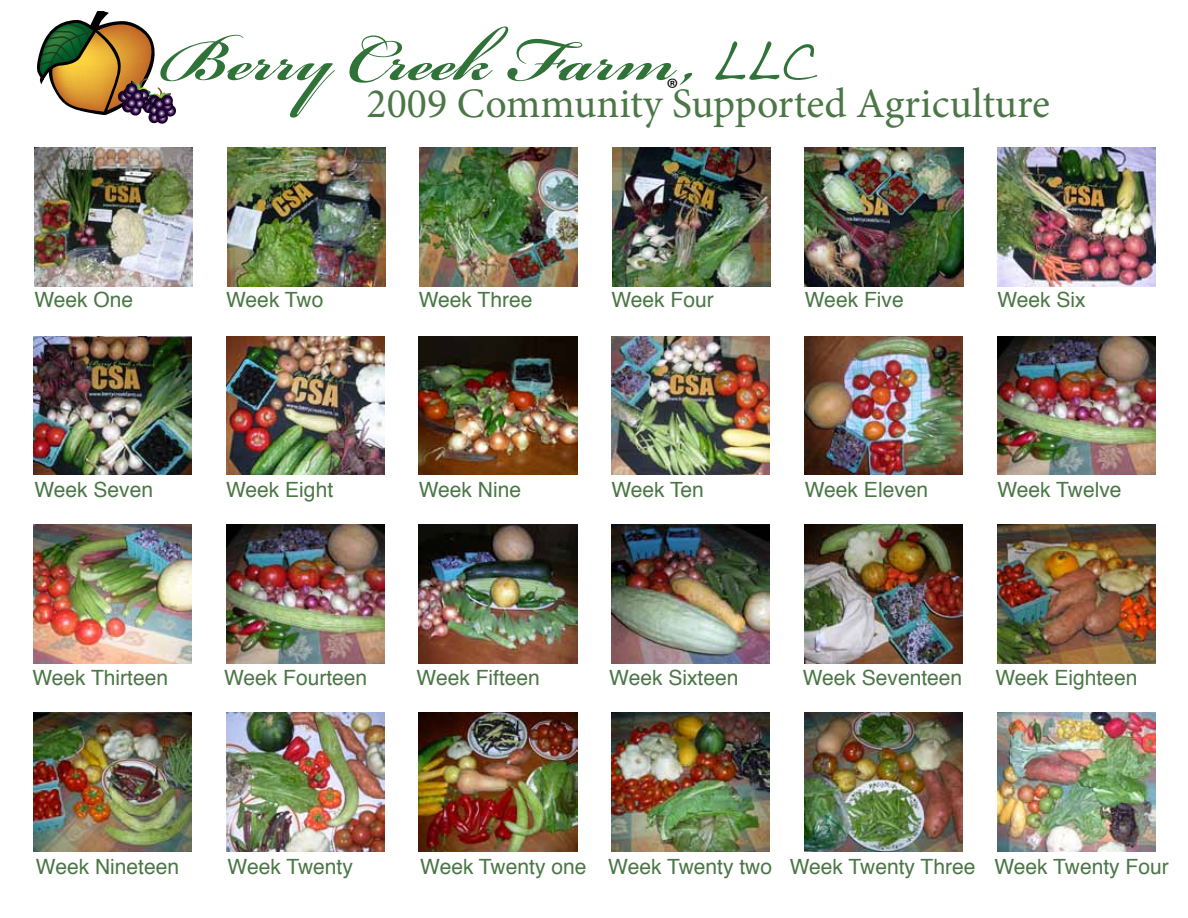
<style>
.page{position:relative;width:1188px;height:918px;background:#fff}
.page>*{position:absolute;margin:0;border:0;box-sizing:border-box;transform-origin:0 0}
.t1{font:700 93px "Bickham Script Pro";color:#307339}
.t2{font:54px "Handwriting Dakota";color:#307339}
.t3{font:42px "Minion Pro";color:#4b7746}
.t4{font:28.5px "Myriad Pro";color:#000}
.t5{font:21px "Helvetica";color:#4b7746}
.s1{font-family:"Bickham Script Pro";font-weight:700;font-size:93px}
</style>
<div class="page">
<svg style="left:37px;top:11px;width:139px;height:113px"></svg>
<img style="left:34px;top:148px;width:159px;height:138px">
<img style="left:227px;top:148px;width:158px;height:138px">
<img style="left:420px;top:148px;width:158px;height:138px">
<img style="left:612px;top:148px;width:159px;height:138px">
<img style="left:805px;top:148px;width:158px;height:138px">
<img style="left:998px;top:148px;width:158px;height:138px">
<img style="left:34px;top:336px;width:158px;height:139px">
<img style="left:226px;top:336px;width:158px;height:139px">
<img style="left:419px;top:336px;width:158px;height:139px">
<img style="left:611px;top:336px;width:159px;height:139px">
<img style="left:804px;top:336px;width:158px;height:139px">
<img style="left:998px;top:336px;width:158px;height:139px">
<img style="left:34px;top:524px;width:158px;height:139px">
<img style="left:226px;top:524px;width:158px;height:139px">
<img style="left:611px;top:524px;width:159px;height:139px">
<img style="left:419px;top:524px;width:158px;height:139px">
<img style="left:998px;top:524px;width:158px;height:139px">
<img style="left:34px;top:713px;width:158px;height:139px">
<img style="left:226px;top:713px;width:158px;height:139px">
<img style="left:419px;top:713px;width:158px;height:139px">
<img style="left:611px;top:713px;width:159px;height:139px">
<img style="left:804px;top:713px;width:158px;height:139px">
<img style="left:998px;top:713px;width:158px;height:139px">
<img style="left:804px;top:524px;width:158px;height:139px">
<h1 class="t1" style="left:161px;top:-14px;width:516px">Berry Creek Farm</h1>
<h2 class="t2" style="left:682px;top:25px;width:136px"><span class="s1">,</span> LLC</h2>
<h3 class="t3" style="left:367px;top:75px;width:685px">2009 Community Supported Agriculture</h3>
<h3 class="t4" style="left:666px;top:71px;width:13px">®</h3>
<p class="t5" style="left:34px;top:283px;width:100px">Week One</p>
<p class="t5" style="left:226px;top:283px;width:99px">Week Two</p>
<p class="t5" style="left:419px;top:283px;width:115px">Week Three</p>
<p class="t5" style="left:611px;top:283px;width:104px">Week Four</p>
<p class="t5" style="left:805px;top:283px;width:100px">Week Five</p>
<p class="t5" style="left:997px;top:283px;width:90px">Week Six</p>
<p class="t5" style="left:34px;top:473px;width:120px">Week Seven</p>
<p class="t5" style="left:226px;top:473px;width:108px">Week Eight</p>
<p class="t5" style="left:419px;top:473px;width:104px">Week Nine</p>
<p class="t5" style="left:611px;top:473px;width:94px">Week Ten</p>
<p class="t5" style="left:805px;top:473px;width:125px">Week Eleven</p>
<p class="t5" style="left:997px;top:473px;width:126px">Week Twelve</p>
<p class="t5" style="left:32px;top:662px;width:137px">Week Thirteen</p>
<p class="t5" style="left:224px;top:662px;width:145px">Week Fourteen</p>
<p class="t5" style="left:417px;top:662px;width:125px">Week Fifteen</p>
<p class="t5" style="left:609px;top:662px;width:131px">Week Sixteen</p>
<p class="t5" style="left:803px;top:662px;width:161px">Week Seventeen</p>
<p class="t5" style="left:995px;top:662px;width:144px">Week Eighteen</p>
<p class="t5" style="left:36px;top:850px;width:145px">Week Nineteen</p>
<p class="t5" style="left:228px;top:850px;width:127px">Week Twenty</p>
<p class="t5" style="left:420px;top:850px;width:750px">Week Twenty one Week Twenty two Week Twenty Three Week Twenty Four</p>
</div>
